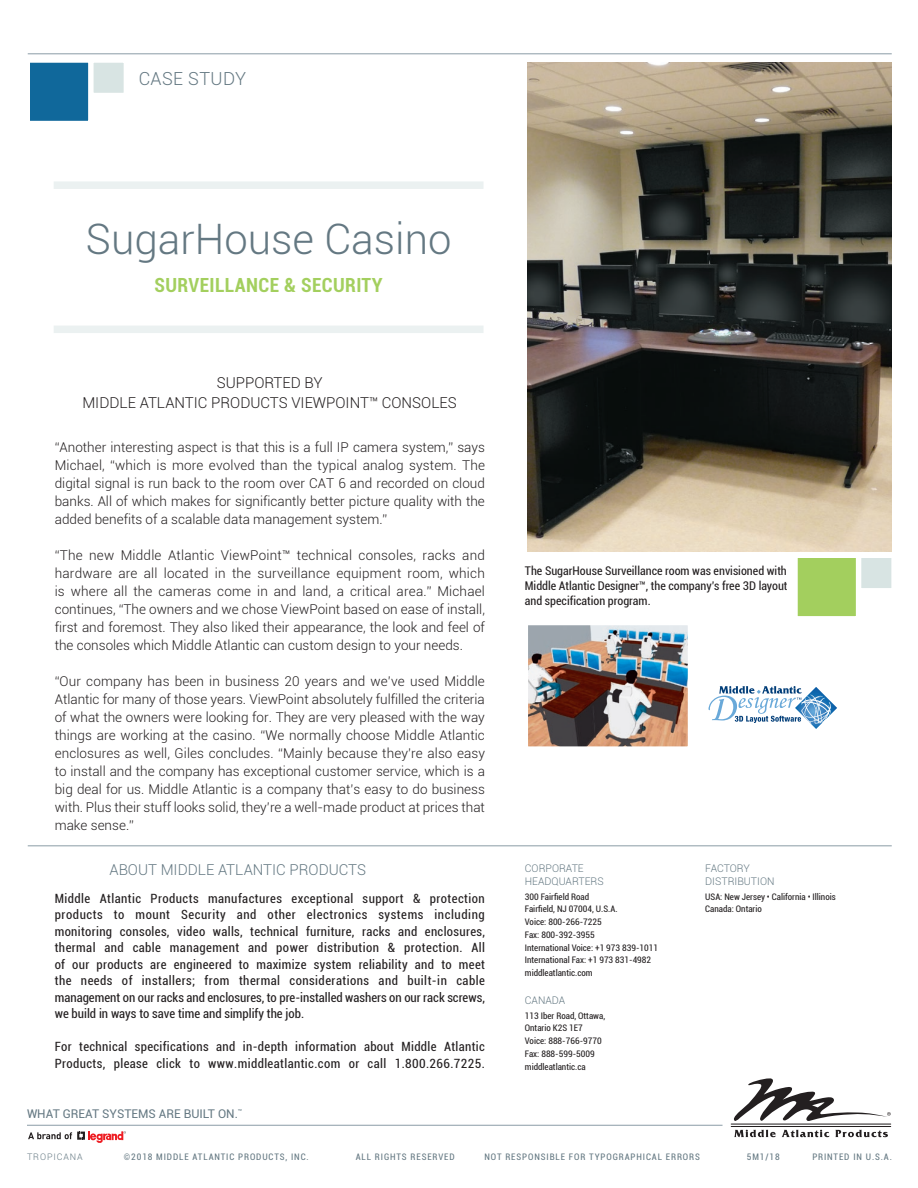
<style>
.page{position:relative;width:918px;height:1188px;background:#fff}
.page>*{position:absolute;margin:0;border:0;box-sizing:border-box;transform-origin:0 0}
.t1{font:300 42px "Roboto";color:#647882}
.t2{font:700 condensed 19.5px "Roboto";letter-spacing:.02em;color:#a3cf5e}
.t3{font:300 18px "Roboto";letter-spacing:.02em;color:#647882}
.t4{font:300 15px/19.5px "Roboto";color:#231f20;text-align:center}
.t5{font:300 15px "Roboto";color:#647882}
.t6{font:300 13.5px/18px "Roboto";color:#231f20;text-align:justify}
.t7{font:condensed 12.75px/16.5px "Roboto";letter-spacing:.025em;color:#231f20;text-align:justify}
.t8{font:condensed 12px/15px "Roboto";color:#231f20;text-align:justify}
.t9{font:12px "Roboto";color:#647882}
.t10{font:300 10.5px/12.8px "Roboto";color:#647882}
.t11{font:condensed 9px/12.8px "Roboto";color:#231f20}
.t12{font:condensed 9px "Roboto";letter-spacing:.1em;color:#647882}
.t13{font:300 9px "Roboto";letter-spacing:.1em;color:#647882}
</style>
<div class="page">
<svg style="left:734px;top:1078px;width:157px;height:43px"></svg>
<hr style="left:731px;top:1124px;width:160px;height:1px;background:#231f20">
<hr style="left:731px;top:1126px;width:160px;height:1px;background:#231f20">
<svg style="left:734px;top:1130px;width:42px;height:7px"></svg>
<svg style="left:782px;top:1130px;width:47px;height:7px"></svg>
<svg style="left:835px;top:1130px;width:53px;height:7px"></svg>
<svg style="left:28px;top:1131px;width:98px;height:12px"></svg>
<hr style="left:27px;top:1125px;width:696px;height:1px;background:#8a9ca6">
<hr style="left:28px;top:54px;width:864px;height:1px;background:#8a9ca6">
<div style="left:54px;top:181px;width:430px;height:8px;background:#ebf1f1"></div>
<div style="left:54px;top:326px;width:430px;height:7px;background:#ebf1f1"></div>
<div style="left:26px;top:58px;width:67px;height:67px;background:#10689b;border:4px solid #fff"></div>
<div style="left:793px;top:554px;width:67px;height:67px;background:#a3cf5e;border:4px solid #fff"></div>
<img style="left:529px;top:626px;width:158px;height:120px">
<div style="left:524px;top:621px;width:168px;height:130px;border:4px solid #fff"></div>
<div style="left:89px;top:58px;width:39px;height:39px;background:#d8e4e3;border:4px solid #fff"></div>
<div style="left:857px;top:554px;width:39px;height:39px;background:#d8e4e3;border:4px solid #fff"></div>
<img style="left:528px;top:63px;width:364px;height:489px">
<svg style="left:708px;top:686px;width:129px;height:43px"></svg>
<hr style="left:28px;top:846px;width:864px;height:1px;background:#8a9ca6">
<h3 class="t3" style="left:139px;top:66px;width:109px">CASE STUDY</h3>
<h1 class="t1" style="left:86px;top:210px;width:367px">SugarHouse Casino</h1>
<h2 class="t2" style="left:154px;top:272px;width:230px">SURVEILLANCE &amp; SECURITY</h2>
<p class="t4" style="left:82px;top:373px;width:376px">SUPPORTED BY<br>MIDDLE ATLANTIC PRODUCTS VIEWPOINT™ CONSOLES</p>
<p class="t6" style="left:55px;top:438px;width:432px">“Another interesting aspect is that this is a full IP camera system,” says Michael, “which is more evolved than the typical analog system. The digital signal is run back to the room over CAT 6 and recorded on cloud banks. All of which makes for significantly better picture quality with the added benefits of a scalable data management system.”</p>
<p class="t6" style="left:55px;top:546px;width:432px">“The new Middle Atlantic ViewPoint™ technical consoles, racks and hardware are all located in the surveillance equipment room, which is where all the cameras come in and land, a critical area.” Michael continues, “The owners and we chose ViewPoint based on ease of install, first and foremost. They also liked their appearance, the look and feel of the consoles which Middle Atlantic can custom design to your needs.</p>
<p class="t6" style="left:55px;top:672px;width:432px">“Our company has been in business 20 years and we’ve used Middle Atlantic for many of those years. ViewPoint absolutely fulfilled the criteria of what the owners were looking for. They are very pleased with the way things are working at the casino. “We normally choose Middle Atlantic enclosures as well, Giles concludes. “Mainly because they’re also easy to install and the company has exceptional customer service, which is a big deal for us. Middle Atlantic is a company that’s easy to do business with. Plus their stuff looks solid, they’re a well-made product at prices that make sense.”</p>
<p class="t5" style="left:109px;top:860px;width:258px">ABOUT MIDDLE ATLANTIC PRODUCTS</p>
<p class="t7" style="left:55px;top:889px;width:432px">Middle Atlantic Products manufactures exceptional support &amp; protection products to mount Security and other electronics systems including monitoring consoles, video walls, technical furniture, racks and enclosures, thermal and cable management and power distribution &amp; protection. All of our products are engineered to maximize system reliability and to meet the needs of installers; from thermal considerations and built-in cable management on our racks and enclosures, to pre-installed washers on our rack screws, we build in ways to save time and simplify the job.</p>
<p class="t7" style="left:55px;top:1038px;width:432px">For technical specifications and in-depth information about Middle Atlantic<br>Products, please click to www.middleatlantic.com or call 1.800.266.7225.</p>
<p class="t8" style="left:525px;top:563px;width:264px">The SugarHouse Surveillance room was envisioned with Middle Atlantic Designer™, the company’s free 3D layout and specification program.</p>
<p class="t10" style="left:525px;top:861px;width:80px">CORPORATE<br>HEADQUARTERS</p>
<p class="t11" style="left:525px;top:890px;width:135px">300 Fairfield Road<br>Fairfield, NJ 07004, U.S.A.<br>Voice: 800-266-7225<br>Fax: 800-392-3955<br>International Voice: +1 973 839-1011<br>International Fax: +1 973 831-4982 middleatlantic.com</p>
<p class="t10" style="left:525px;top:993px;width:42px">CANADA</p>
<p class="t11" style="left:525px;top:1009px;width:82px">113 Iber Road, Ottawa,<br>Ontario K2S 1E7<br>Voice: 888-766-9770<br>Fax: 888-599-5009 middleatlantic.ca</p>
<p class="t10" style="left:705px;top:861px;width:71px">FACTORY<br>DISTRIBUTION</p>
<p class="t11" style="left:705px;top:890px;width:132px">USA: New Jersey • California • Illinois<br>Canada: Ontario</p>
<p class="t9" style="left:27px;top:1105px;width:217px">WHAT GREAT SYSTEMS ARE BUILT ON.<sup>™</sup></p>
<p class="t13" style="left:27px;top:1151px;width:57px">TROPICANA</p>
<p class="t12" style="left:124px;top:1151px;width:186px">©2018 MIDDLE ATLANTIC PRODUCTS, INC.</p>
<p class="t12" style="left:356px;top:1151px;width:100px">ALL RIGHTS RESERVED</p>
<p class="t12" style="left:484px;top:1151px;width:217px">NOT RESPONSIBLE FOR TYPOGRAPHICAL ERRORS</p>
<p class="t12" style="left:747px;top:1151px;width:34px">5M1/18</p>
<p class="t12" style="left:812px;top:1151px;width:81px">PRINTED IN U.S.A.</p>
</div>
